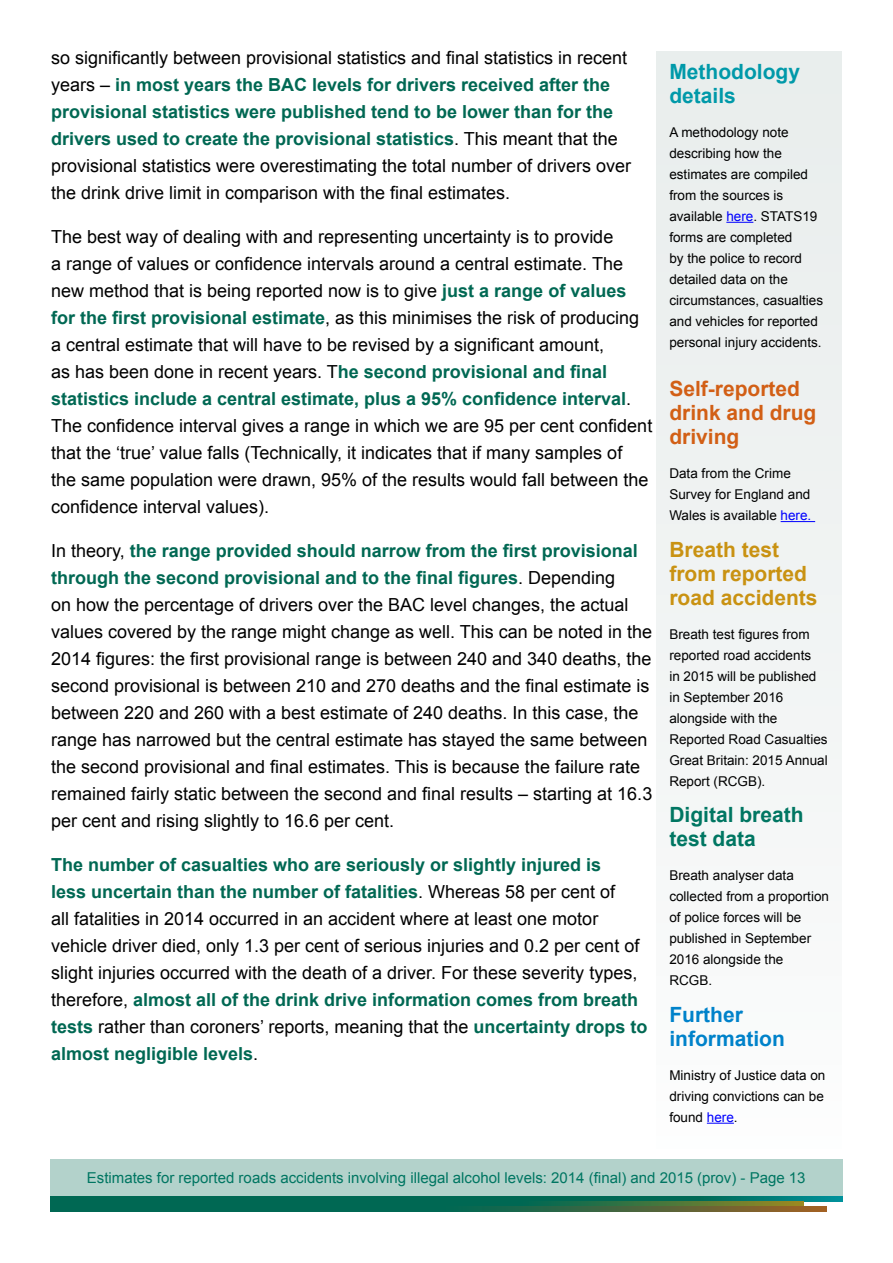
<style>
.page{position:relative;width:893px;height:1263px;background:#fff}
.page>*{position:absolute;margin:0;border:0;box-sizing:border-box;transform-origin:0 0}
.bold_intro_text{font:700 21px/24px "Arial";color:#c99212}
.t1{font:700 21px/24px "Arial";color:#d25f15}
.bold_intro_text-2{font:700 21px/24px "Arial";color:#007662}
.bold_intro_text-3{font:700 21px/24px "Arial";color:#0099a9}
.bold_intro_text-4{font:700 21px/24px "Arial";color:#0082ca}
.t2{font:18px/27px "Arial";color:#000}
.t3{font:15px "Arial";color:#007662}
.bold_intro_text-5{font:13.5px/21px "Arial";color:#000}
.s1{font-weight:700;color:#006853}
.s2{color:#00f}
</style>
<div class="page">
<div style="left:50px;top:1160px;width:792px;height:36px;background:#b3d2cb"></div>
<svg style="left:50px;top:1196px;width:792px;height:5px"></svg>
<svg style="left:50px;top:1201px;width:753px;height:5px"></svg>
<svg style="left:50px;top:1206px;width:777px;height:6px"></svg>
<div style="left:657px;top:51px;width:185px;height:1097px;background:#f1f4f3"></div>
<svg style="left:726px;top:222px;width:27px;height:1px"></svg>
<hr style="left:781px;top:521px;width:34px;height:1px;background:#00f">
<svg style="left:707px;top:1123px;width:27px;height:1px"></svg>
<p class="t2" style="left:51px;top:44px;width:582px">so significantly between provisional statistics and final statistics in recent years – <span class="s1">in most years the BAC levels for drivers received after the provisional statistics were published tend to be lower than for the drivers used to create the provisional statistics</span>. This meant that the provisional statistics were overestimating the total number of drivers over the drink drive limit in comparison with the final estimates.</p>
<p class="t2" style="left:51px;top:224px;width:603px">The best way of dealing with and representing uncertainty is to provide<br>a range of values or confidence intervals around a central estimate. The new method that is being reported now is to give <span class="s1">just a range of values for the first provisional estimate</span>, as this minimises the risk of producing a central estimate that will have to be revised by a significant amount,<br>as has been done in recent years. T<span class="s1">he second provisional and final statistics include a central estimate, plus a 95% confidence interval</span>.<br>The confidence interval gives a range in which we are 95 per cent confident that the ‘true’ value falls (Technically, it indicates that if many samples of<br>the same population were drawn, 95% of the results would fall between the confidence interval values).</p>
<p class="t2" style="left:51px;top:538px;width:603px">In theory, <span class="s1">the range provided should narrow from the first provisional through the second provisional and to the final figures</span>. Depending<br>on how the percentage of drivers over the BAC level changes, the actual values covered by the range might change as well. This can be noted in the 2014 figures: the first provisional range is between 240 and 340 deaths, the second provisional is between 210 and 270 deaths and the final estimate is between 220 and 260 with a best estimate of 240 deaths. In this case, the range has narrowed but the central estimate has stayed the same between the second provisional and final estimates. This is because the failure rate remained fairly static between the second and final results – starting at 16.3 per cent and rising slightly to 16.6 per cent.</p>
<p class="t2" style="left:51px;top:852px;width:598px"><span class="s1">The number of casualties who are seriously or slightly injured is<br>less uncertain than the number of fatalities</span>. Whereas 58 per cent of<br>all fatalities in 2014 occurred in an accident where at least one motor vehicle driver died, only 1.3 per cent of serious injuries and 0.2 per cent of slight injuries occurred with the death of a driver. For these severity types, therefore, <span class="s1">almost all of the drink drive information comes from breath tests</span> rather than coroners’ reports, meaning that the <span class="s1">uncertainty drops to almost negligible levels</span>.</p>
<p class="bold_intro_text-3" style="left:669px;top:60px;width:132px">Methodology details</p>
<p class="bold_intro_text-5" style="left:669px;top:122px;width:155px">A methodology note describing how the estimates are compiled from the sources is available <span class="s2">here</span>. STATS19 forms are completed<br>by the police to record detailed data on the circumstances, casualties and vehicles for reported personal injury accidents.</p>
<p class="t1" style="left:669px;top:378px;width:149px">Self-reported drink and drug driving</p>
<p class="bold_intro_text-5" style="left:669px;top:463px;width:144px">Data from the Crime<br>Survey for England and<br>Wales is available <span class="s2">here.</span></p>
<p class="bold_intro_text" style="left:669px;top:538px;width:150px">Breath test from reported road accidents</p>
<p class="bold_intro_text-5" style="left:669px;top:624px;width:160px">Breath test figures from reported road accidents<br>in 2015 will be published in September 2016 alongside with the<br>Reported Road Casualties<br>Great Britain: 2015 Annual<br>Report (RCGB).</p>
<p class="bold_intro_text-2" style="left:669px;top:804px;width:136px">Digital breath test data</p>
<p class="bold_intro_text-5" style="left:669px;top:865px;width:161px">Breath analyser data collected from a proportion of police forces will be published in September<br>2016 alongside the<br>RCGB.</p>
<p class="bold_intro_text-4" style="left:669px;top:1003px;width:117px">Further information</p>
<p class="bold_intro_text-5" style="left:669px;top:1065px;width:158px;text-align:justify">Ministry of Justice data on driving convictions can be found <span class="s2">here</span>.</p>
<p class="t3" style="left:87px;top:1168px;width:720px">Estimates for reported roads accidents involving illegal alcohol levels: 2014 (final) and 2015 (prov) - Page 13</p>
</div>
